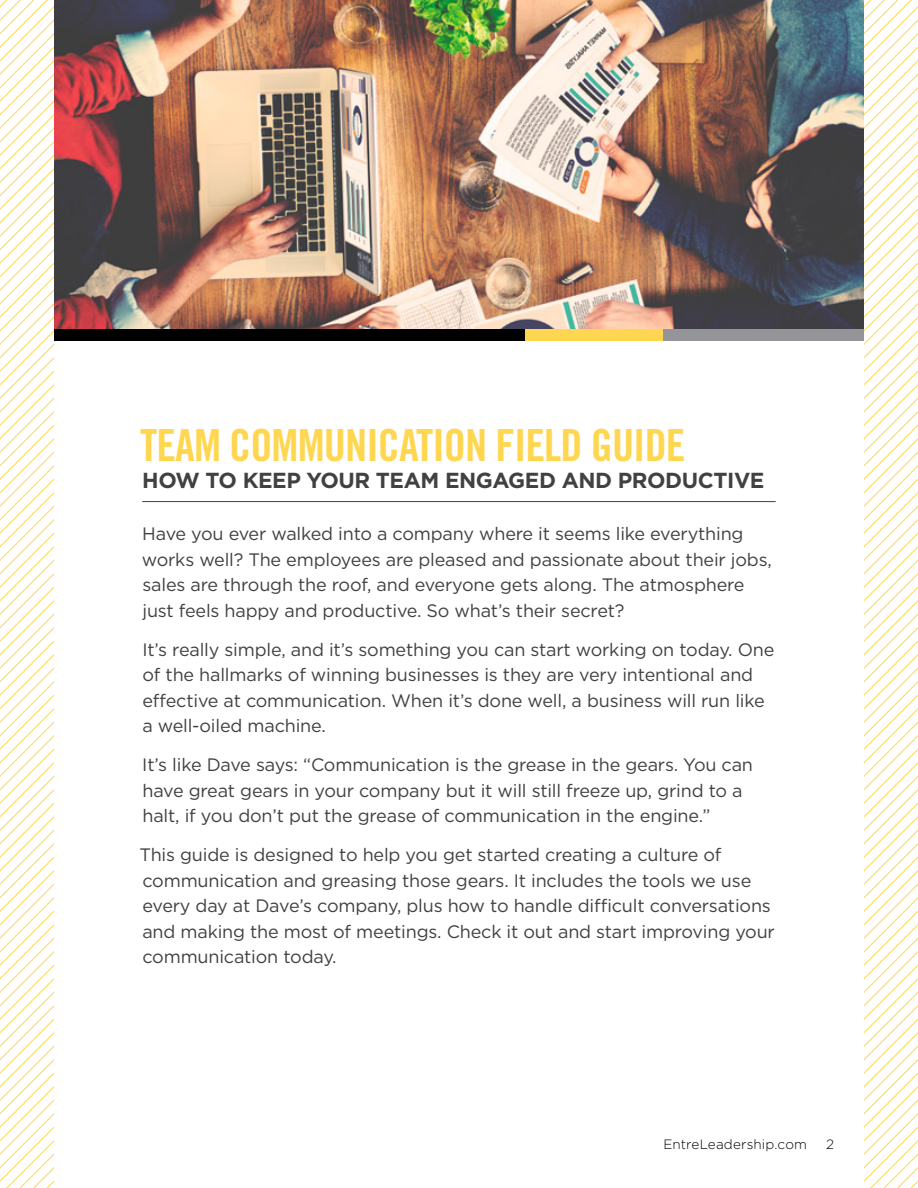
<style>
.page{position:relative;width:918px;height:1188px;background:#fff}
.page>*{position:absolute;margin:0;border:0;box-sizing:border-box;transform-origin:0 0}
.t1{font:44.25px "Trade Gothic LT Std Bd Cn 20";letter-spacing:-.02em;color:#ffd64f}
.t2{font:700 21.75px "Gotham";letter-spacing:-.02em;color:#414042}
.t3{font:18px/25.5px "Gotham";letter-spacing:-.01em;color:#414042}
.t4{font:300 13.5px "Gotham";letter-spacing:.01em;color:#000}
</style>
<div class="page">
<svg style="left:0;top:0;width:54px;height:1188px"></svg>
<svg style="left:864px;top:0;width:54px;height:1188px"></svg>
<hr style="left:142px;top:501px;width:634px;height:1px;background:#414042">
<img style="left:54px;top:0;width:810px;height:329px">
<div style="left:54px;top:329px;width:471px;height:11px;background:#000"></div>
<div style="left:525px;top:329px;width:138px;height:11px;background:#ffd64f"></div>
<div style="left:663px;top:329px;width:201px;height:11px;background:#939598"></div>
<h1 class="t1" style="left:140px;top:418px;width:547px">TEAM COMMUNICATION FIELD GUIDE</h1>
<p class="t2" style="left:142px;top:466px;width:624px">HOW TO KEEP YOUR TEAM ENGAGED AND PRODUCTIVE</p>
<p class="t3" style="left:142px;top:521px;width:632px">Have you ever walked into a company where it seems like everything works well? The employees are pleased and passionate about their jobs, sales are through the roof, and everyone gets along. The atmosphere just feels happy and productive. So what’s their secret?</p>
<p class="t3" style="left:142px;top:636px;width:634px">It’s really simple, and it’s something you can start working on today. One of the hallmarks of winning businesses is they are very intentional and effective at communication. When it’s done well, a business will run like a well-oiled machine.</p>
<p class="t3" style="left:142px;top:752px;width:612px">It’s like Dave says: “Communication is the grease in the gears. You can have great gears in your company but it will still freeze up, grind to a halt, if you don’t put the grease of communication in the engine.”</p>
<p class="t3" style="left:140px;top:842px;width:637px">This guide is designed to help you get started creating a culture of communication and greasing those gears. It includes the tools we use every day at Dave’s company, plus how to handle difficult conversations and making the most of meetings. Check it out and start improving your communication today.</p>
<p class="t4" style="left:664px;top:1137px;width:145px">EntreLeadership.com</p>
<p class="t4" style="left:826px;top:1137px;width:9px">2</p>
</div>
